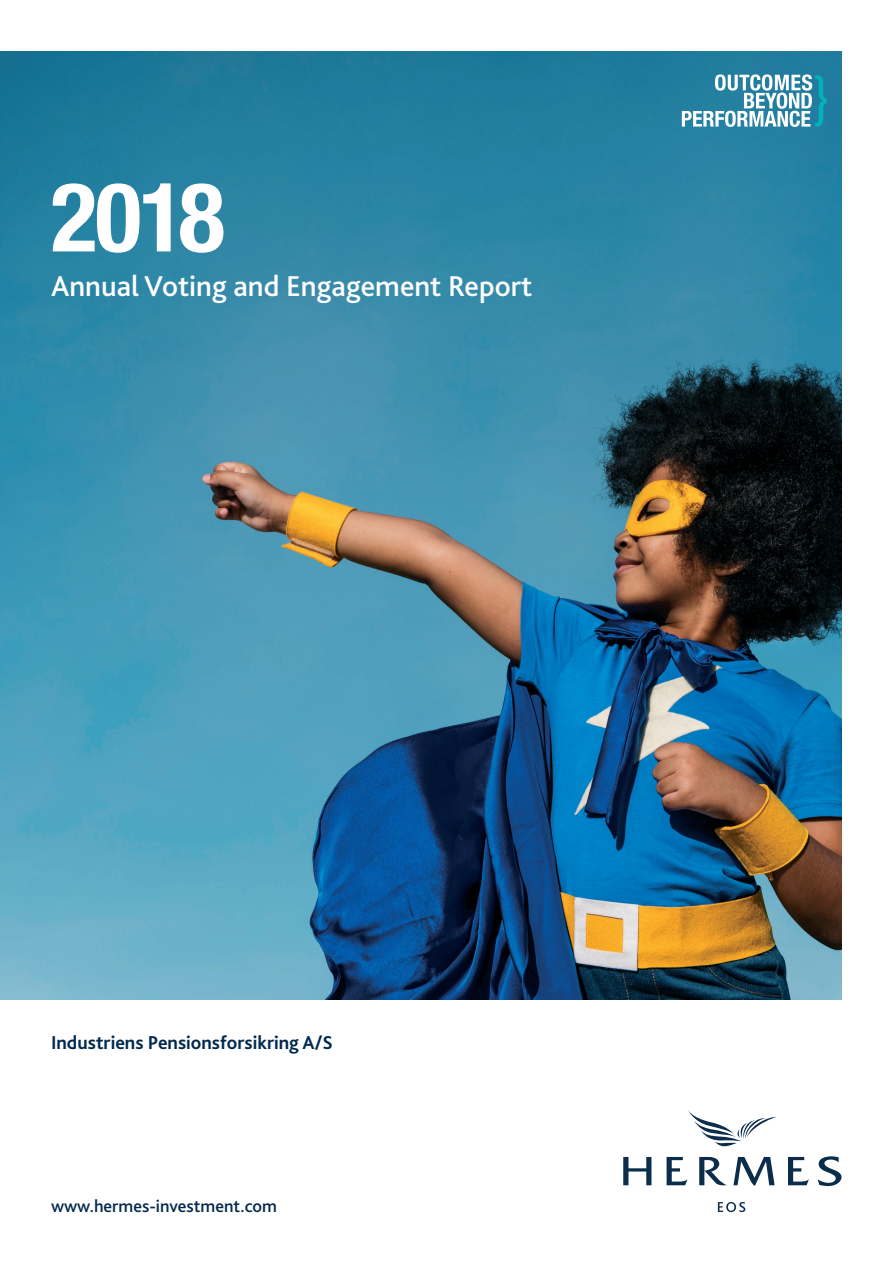
<style>
.page{position:relative;width:893px;height:1263px;background:#fff}
.page>*{position:absolute;margin:0;border:0;box-sizing:border-box;transform-origin:0 0}
.t1{font:700 condensed 96px "Helvetica Neue LT Pro";color:#fff}
.t2{font:500 30px "Bliss 2";color:#fff}
.t3{font:700 19.5px "Bliss 2";color:#00294e}
.t4{font:500 18px "Bliss 2";color:#00294e}
</style>
<div class="page">
<img style="left:0;top:51px;width:842px;height:948px">
<svg style="left:682px;top:74px;width:145px;height:53px"></svg>
<svg style="left:718px;top:1202px;width:27px;height:10px"></svg>
<svg style="left:623px;top:1157px;width:28px;height:28px"></svg>
<svg style="left:667px;top:1157px;width:20px;height:28px"></svg>
<svg style="left:788px;top:1157px;width:21px;height:28px"></svg>
<svg style="left:699px;top:1157px;width:27px;height:28px"></svg>
<svg style="left:733px;top:1157px;width:42px;height:29px"></svg>
<svg style="left:818px;top:1156px;width:23px;height:30px"></svg>
<svg style="left:688px;top:1110px;width:88px;height:36px"></svg>
<h1 class="t1" style="left:51px;top:160px;width:175px">2018</h1>
<h2 class="t2" style="left:51px;top:267px;width:483px">Annual Voting and Engagement Report</h2>
<p class="t3" style="left:51px;top:1030px;width:283px">Industriens Pensionsforsikring A/S</p>
<p class="t4" style="left:51px;top:1195px;width:227px">www.hermes-investment.com</p>
</div>
